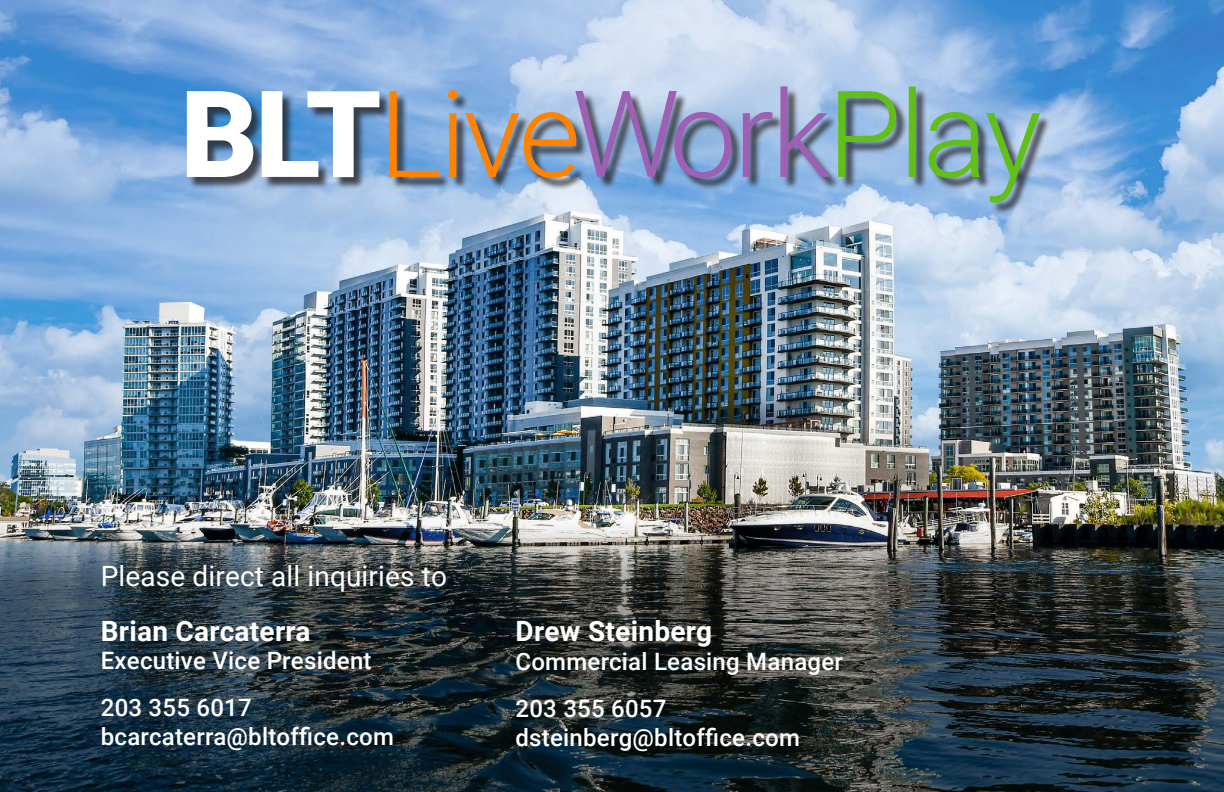
<style>
.page{position:relative;width:1224px;height:792px;background:#fff}
.page>*{position:absolute;margin:0;border:0;box-sizing:border-box;transform-origin:0 0}
._02_-_Large_Section_Header{font:700 28px "Roboto";letter-spacing:.01em;color:#fff}
._11_-_Caption_Text{font:28px "Roboto";letter-spacing:.005em;color:#fff}
._02_-_Large_Section_Header-2{font:500 24px "Roboto";letter-spacing:.01em;color:#fff}
</style>
<div class="page">
<img style="left:0;top:0;width:1224px;height:792px">
<div style="left:188px;top:88px;width:864px;height:127px;background:#231f20;opacity:.75"></div>
<svg style="left:187px;top:91px;width:67px;height:86px"></svg>
<svg style="left:262px;top:91px;width:117px;height:86px"></svg>
<svg style="left:389px;top:91px;width:50px;height:86px;background:#9399a4"></svg>
<svg style="left:448px;top:90px;width:10px;height:87px"></svg>
<svg style="left:465px;top:91px;width:267px;height:88px;background:#9699b3"></svg>
<svg style="left:743px;top:112px;width:30px;height:65px;background:#8686b6"></svg>
<svg style="left:780px;top:86px;width:50px;height:91px;background:#9595c1"></svg>
<svg style="left:838px;top:91px;width:61px;height:86px;background:#7ca994"></svg>
<div style="left:909px;top:86px;width:7px;height:91px;background:#61bf1a"></div>
<svg style="left:928px;top:112px;width:52px;height:66px;background:#76aa81"></svg>
<svg style="left:986px;top:113px;width:54px;height:90px;background:#85afa2"></svg>
<p class="_11_-_Caption_Text" style="left:101px;top:556px;width:348px">Please direct all inquiries to</p>
<p class="_02_-_Large_Section_Header" style="left:101px;top:611px;width:211px">Brian Carcaterra</p>
<p class="_02_-_Large_Section_Header-2" style="left:101px;top:644px;width:272px">Executive Vice President</p>
<p class="_02_-_Large_Section_Header-2" style="left:101px;top:691px;width:152px">203 355 6017</p>
<p class="_02_-_Large_Section_Header-2" style="left:101px;top:720px;width:295px">bcarcaterra@bltoffice.com</p>
<p class="_02_-_Large_Section_Header" style="left:516px;top:612px;width:198px">Drew Steinberg</p>
<p class="_02_-_Large_Section_Header-2" style="left:516px;top:645px;width:329px">Commercial Leasing Manager</p>
<p class="_02_-_Large_Section_Header-2" style="left:516px;top:692px;width:152px">203 355 6057</p>
<p class="_02_-_Large_Section_Header-2" style="left:516px;top:720px;width:286px">dsteinberg@bltoffice.com</p>
</div>
